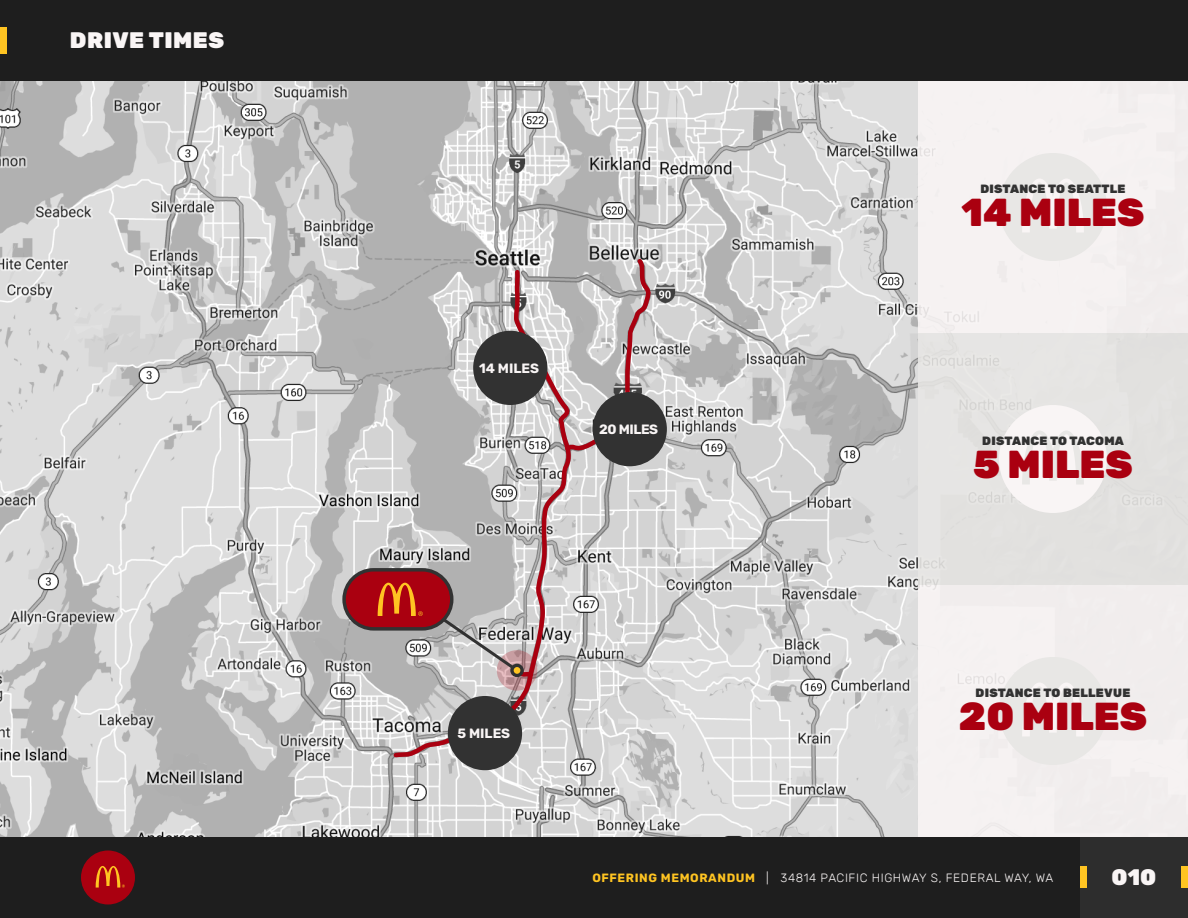
<style>
.page{position:relative;width:1188px;height:918px;background:#fff}
.page>*{position:absolute;margin:0;border:0;box-sizing:border-box;transform-origin:0 0}
.t1{font:900 39px "Rubik";color:#aa0010}
.t2{font:900 22.5px "Rubik";letter-spacing:.02em;color:#f9f5f5}
.t3{font:700 13.5px "Rubik";color:#f9f5f5}
.t4{font:300 12px "Rubik";letter-spacing:.05em;color:#f9f5f5}
.t5{font:900 12px "Rubik";letter-spacing:.02em;color:#323232}
.s1{font-weight:700;color:#ffc422}
</style>
<div class="page">
<div style="left:0;top:837px;width:1188px;height:81px;background:#1e1e1e"></div>
<div style="left:1080px;top:837px;width:108px;height:81px;background:#2d2d2d"></div>
<div style="left:1181px;top:867px;width:7px;height:21px;background:#ffc422"></div>
<div style="left:1080px;top:867px;width:7px;height:21px;background:#ffc422"></div>
<div style="left:81px;top:850px;width:54px;height:54px;background:#aa0010;border-radius:50%"></div>
<svg style="left:96px;top:866px;width:29px;height:22px"></svg>
<img style="left:0;top:81px;width:918px;height:756px">
<div style="left:0;top:0;width:1188px;height:81px;background:#1e1e1e"></div>
<div style="left:0;top:27px;width:7px;height:27px;background:#ffc422"></div>
<div style="left:918px;top:333px;width:270px;height:252px;background:#e8e7e5"></div>
<div style="left:918px;top:81px;width:270px;height:252px;background:#f9f5f5"></div>
<div style="left:918px;top:585px;width:270px;height:252px;background:#f2efef"></div>
<div style="left:999px;top:153px;width:108px;height:108px;background:#e8e7e5;border-radius:50%"></div>
<svg style="left:1022px;top:179px;width:62px;height:53px"></svg>
<div style="left:999px;top:405px;width:108px;height:108px;background:#f9f5f5;border-radius:50%"></div>
<svg style="left:1022px;top:431px;width:62px;height:53px"></svg>
<div style="left:999px;top:657px;width:108px;height:108px;background:#e8e7e5;border-radius:50%"></div>
<svg style="left:1022px;top:683px;width:62px;height:53px"></svg>
<div style="left:344px;top:570px;width:108px;height:59px;background:#aa0010;border-radius:30px"></div>
<div style="left:342px;top:568px;width:111px;height:63px;border:3px solid #323232;border-radius:30px"></div>
<div style="left:593px;top:392px;width:74px;height:74px;background:#323232;border-radius:50%"></div>
<svg style="left:378px;top:255px;width:276px;height:505px;background:#b9b1b1"></svg>
<div style="left:448px;top:696px;width:74px;height:74px;background:#323232;border-radius:50%"></div>
<p class="t2" style="left:70px;top:27px;width:156px">DRIVE TIMES</p>
<p class="t3" style="left:479px;top:360px;width:61px">14 MILES</p>
<p class="t3" style="left:599px;top:421px;width:61px">20 MILES</p>
<p class="t5" style="left:980px;top:182px;width:147px">DISTANCE TO SEATTLE</p>
<p class="t1" style="left:962px;top:189px;width:184px">14 MILES</p>
<p class="t5" style="left:982px;top:434px;width:143px">DISTANCE TO TACOMA</p>
<p class="t1" style="left:973px;top:441px;width:161px">5 MILES</p>
<p class="t3" style="left:457px;top:725px;width:54px">5 MILES</p>
<p class="t5" style="left:976px;top:686px;width:156px">DISTANCE TO BELLEVUE</p>
<p class="t1" style="left:959px;top:693px;width:190px">20 MILES</p>
<p class="t4" style="left:592px;top:871px;width:462px"><span class="s1">OFFERING MEMORANDUM</span> | 34814 PACIFIC HIGHWAY S, FEDERAL WAY, WA</p>
<h2 class="t2" style="left:1112px;top:864px;width:46px">010</h2>
</div>
